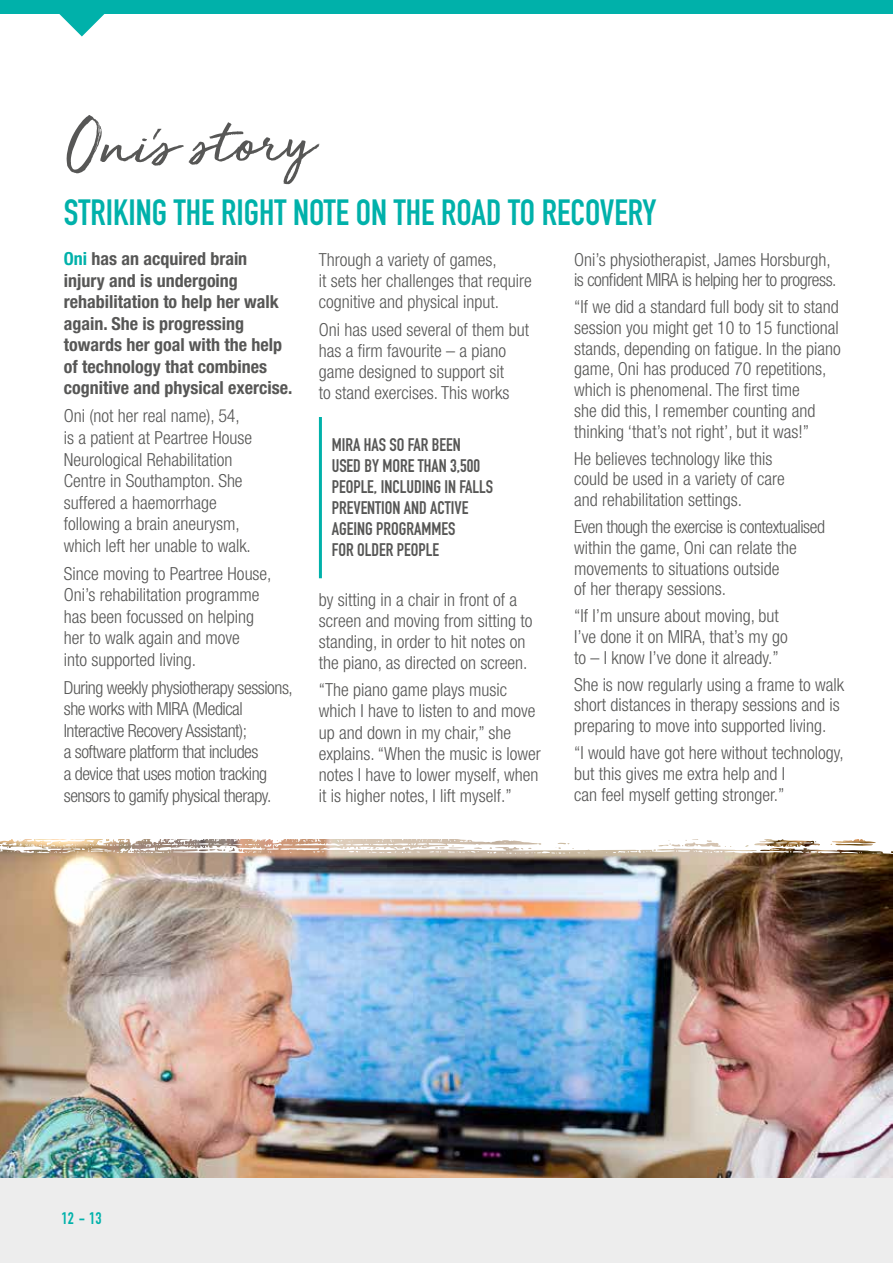
<style>
.page{position:relative;width:893px;height:1263px;background:#fff}
.page>*{position:absolute;margin:0;border:0;box-sizing:border-box;transform-origin:0 0}
.t1{font:71.1px "Golden Plains";color:#575756}
.t2{font:700 36px "DIN Condensed";color:#00b1aa}
.t3{font:300 condensed 18px/20.7px "Helvetica Neue";color:#575756}
.t4{font:300 condensed 18px/21.6px "Helvetica Neue";letter-spacing:-.025em;color:#575756}
.t5{font:700 condensed 18px/21.6px "Helvetica Neue";color:#575756}
.t6{font:700 18px/21px "DIN Condensed";color:#575756}
.t7{font:700 16.5px "DIN Condensed";color:#00b1aa}
.s1{color:#00b1aa}
</style>
<div class="page">
<img style="left:1px;top:855px;width:892px;height:323px">
<svg style="left:0;top:839px;width:893px;height:16px"></svg>
<hr style="left:319px;top:417px;width:3px;height:161px;background:#00b1aa">
<svg style="left:153px;top:129px;width:9px;height:10px"></svg>
<div style="left:0;top:1178px;width:893px;height:85px;background:#ededed"></div>
<div style="left:0;top:0;width:893px;height:14px;background:#00b1aa"></div>
<svg style="left:59px;top:14px;width:45px;height:23px"></svg>
<h1 class="t1" style="left:63px;top:112px;width:251px;rotate:-2deg">Onis story</h1>
<h2 class="t2" style="left:64px;top:188px;width:594px">STRIKING THE RIGHT NOTE ON THE ROAD TO RECOVERY</h2>
<p class="t5" style="left:64px;top:248px;width:230px"><span class="s1">Oni</span> has an acquired brain injury and is undergoing rehabilitation to help her walk again. She is progressing towards her goal with the help of technology that combines cognitive and physical exercise.</p>
<p class="t3" style="left:64px;top:405px;width:190px;line-height:21.6px">Oni (not her real name), 54, is a patient at Peartree House<br>Neurological Rehabilitation<br>Centre in Southampton. She suffered a haemorrhage following a brain aneurysm, which left her unable to walk.</p>
<p class="t3" style="left:64px;top:562px;width:209px;line-height:21.6px">Since moving to Peartree House,<br>Oni’s rehabilitation programme has been focussed on helping her to walk again and move<br>into supported living.</p>
<p class="t4" style="left:64px;top:676px;width:231px">During weekly physiotherapy sessions, she works with MIRA (Medical Interactive Recovery Assistant);<br>a software platform that includes<br>a device that uses motion tracking sensors to gamify physical therapy.</p>
<p class="t3" style="left:319px;top:248px;width:214px;line-height:21.3px">Through a variety of games,<br>it sets her challenges that require cognitive and physical input.</p>
<p class="t3" style="left:319px;top:318px;width:212px">Oni has used several of them but has a firm favourite – a piano game designed to support sit<br>to stand exercises. This works</p>
<p class="t6" style="left:332px;top:434px;width:163px">MIRA HAS SO FAR BEEN<br>USED BY MORE THAN 3,500<br>PEOPLE, INCLUDING IN FALLS<br>PREVENTION AND ACTIVE<br>AGEING PROGRAMMES<br>FOR OLDER PEOPLE</p>
<p class="t3" style="left:319px;top:589px;width:215px">by sitting in a chair in front of a screen and moving from sitting to standing, in order to hit notes on the piano, as directed on screen.</p>
<p class="t3" style="left:319px;top:679px;width:223px">“The piano game plays music which I have to listen to and move up and down in my chair,” she explains. “When the music is lower notes I have to lower myself, when it is higher notes, I lift myself.”</p>
<p class="t3" style="left:574px;top:249px;width:264px">Oni’s physiotherapist, James Horsburgh, is confident MIRA is helping her to progress.</p>
<p class="t3" style="left:574px;top:296px;width:268px">“If we did a standard full body sit to stand session you might get 10 to 15 functional stands, depending on fatigue. In the piano game, Oni has produced 70 repetitions, which is phenomenal. The first time<br>she did this, I remember counting and thinking ‘that’s not right’, but it was!”</p>
<p class="t3" style="left:574px;top:448px;width:212px">He believes technology like this could be used in a variety of care and rehabilitation settings.</p>
<p class="t3" style="left:574px;top:516px;width:252px">Even though the exercise is contextualised within the game, Oni can relate the movements to situations outside<br>of her therapy sessions.</p>
<p class="t3" style="left:574px;top:605px;width:215px">“If I’m unsure about moving, but<br>I’ve done it on MIRA, that’s my go to – I know I’ve done it already.”</p>
<p class="t3" style="left:574px;top:674px;width:272px">She is now regularly using a frame to walk short distances in therapy sessions and is preparing to move into supported living.</p>
<p class="t3" style="left:574px;top:742px;width:271px">“I would have got here without technology, but this gives me extra help and I<br>can feel myself getting stronger.”</p>
<p class="t7" style="left:62px;top:1207px;width:41px">12 - 13</p>
</div>
